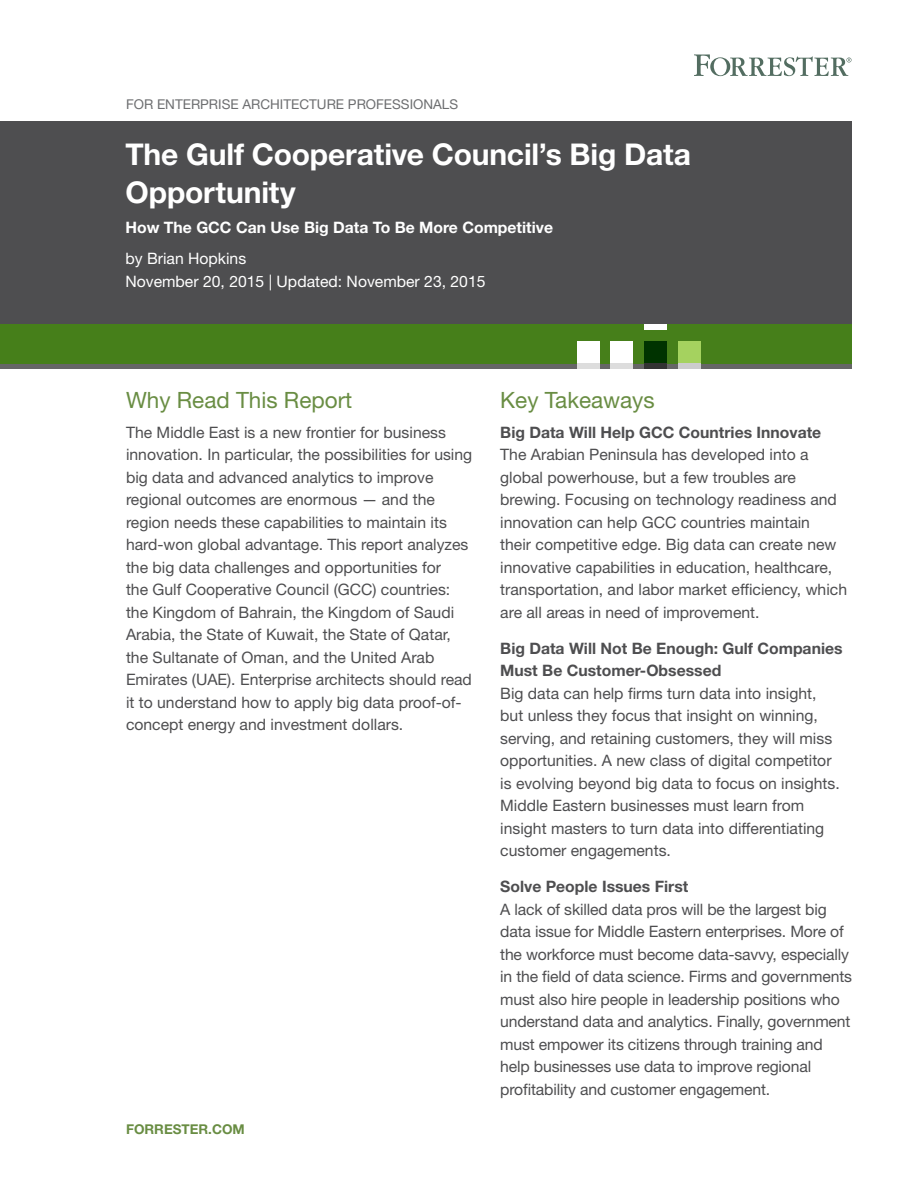
<style>
.page{position:relative;width:918px;height:1188px;background:#fff}
.page>*{position:absolute;margin:0;border:0;box-sizing:border-box;transform-origin:0 0}
.t1{font:700 30px/37.5px "Helvetica Neue LT Std";letter-spacing:-.005em;color:#fff}
.t2{font:22.5px "Helvetica Neue LT Std";color:#698d43}
.t3{font:15.75px/22.5px "Helvetica Neue LT Std";color:#4e4e50}
.t4{font:700 15.75px/22.5px "Helvetica Neue LT Std";color:#4e4e50}
.t5{font:15.75px/22.5px "Helvetica Neue LT Std";color:#fff}
.t6{font:700 15.75px "Helvetica Neue LT Std";color:#fff}
.t7{font:13.5px "Helvetica Neue LT Std";color:#6d6e70}
.t8{font:700 13.5px "Helvetica Neue LT Std";color:#698d43}
</style>
<div class="page">
<div style="left:0;top:122px;width:852px;height:202px;background:#4e4e50"></div>
<svg style="left:694px;top:54px;width:157px;height:22px"></svg>
<div style="left:0;top:363px;width:852px;height:6px;background:#666"></div>
<div style="left:0;top:324px;width:852px;height:39px;background:#467f1a"></div>
<div style="left:577px;top:341px;width:22px;height:22px;background:#fff"></div>
<div style="left:611px;top:341px;width:22px;height:22px;background:#fff"></div>
<div style="left:644px;top:341px;width:23px;height:22px;background:#030"></div>
<div style="left:644px;top:324px;width:23px;height:6px;background:#fff"></div>
<div style="left:678px;top:341px;width:22px;height:22px;background:#a5d25f"></div>
<div style="left:577px;top:363px;width:22px;height:6px;background:#ddd"></div>
<div style="left:611px;top:363px;width:22px;height:6px;background:#ddd"></div>
<div style="left:644px;top:363px;width:23px;height:6px;background:#333"></div>
<div style="left:678px;top:363px;width:22px;height:6px;background:#ccc"></div>
<p class="t7" style="left:126px;top:96px;width:334px">FOR ENTERPRISE ARChITECTURE PROFESSIONALS</p>
<h1 class="t1" style="left:125px;top:135px;width:567px">The Gulf Cooperative Council’s Big Data<br>Opportunity</h1>
<p class="t6" style="left:125px;top:218px;width:429px">How The GCC Can Use Big Data To Be More Competitive</p>
<p class="t5" style="left:125px;top:247px;width:362px">by Brian hopkins<br>November 20, 2015 | Updated: November 23, 2015</p>
<h2 class="t2" style="left:126px;top:386px;width:228px">Why Read This Report</h2>
<p class="t3" style="left:126px;top:421px;width:348px">The Middle East is a new frontier for business innovation. In particular, the possibilities for using big data and advanced analytics to improve regional outcomes are enormous — and the region needs these capabilities to maintain its hard-won global advantage. This report analyzes the big data challenges and opportunities for<br>the Gulf Cooperative Council (GCC) countries: the Kingdom of Bahrain, the Kingdom of Saudi Arabia, the State of Kuwait, the State of Qatar, the Sultanate of Oman, and the United Arab Emirates (UAE). Enterprise architects should read it to understand how to apply big data proof-of&shy;concept energy and investment dollars.</p>
<p class="t8" style="left:126px;top:1121px;width:120px">FORRESTER.COM</p>
<h2 class="t2" style="left:500px;top:386px;width:156px">Key Takeaways</h2>
<p class="t4" style="left:500px;top:420px;width:323px">Big Data Will Help GCC Countries Innovate</p>
<p class="t3" style="left:500px;top:443px;width:348px">The Arabian Peninsula has developed into a global powerhouse, but a few troubles are brewing. Focusing on technology readiness and innovation can help GCC countries maintain<br>their competitive edge. Big data can create new innovative capabilities in education, healthcare, transportation, and labor market efficiency, which are all areas in need of improvement.</p>
<p class="t4" style="left:500px;top:636px;width:344px">Big Data Will Not Be Enough: Gulf Companies<br>Must Be Customer-Obsessed</p>
<p class="t3" style="left:500px;top:682px;width:341px">Big data can help firms turn data into insight, but unless they focus that insight on winning, serving, and retaining customers, they will miss opportunities. A new class of digital competitor is evolving beyond big data to focus on insights.<br>Middle Eastern businesses must learn from insight masters to turn data into differentiating customer engagements.</p>
<p class="t4" style="left:500px;top:875px;width:190px">Solve People Issues First</p>
<p class="t3" style="left:500px;top:898px;width:353px">A lack of skilled data pros will be the largest big data issue for Middle Eastern enterprises. More of the workforce must become data-savvy, especially in the field of data science. Firms and governments must also hire people in leadership positions who understand data and analytics. Finally, government must empower its citizens through training and help businesses use data to improve regional profitability and customer engagement.</p>
</div>
